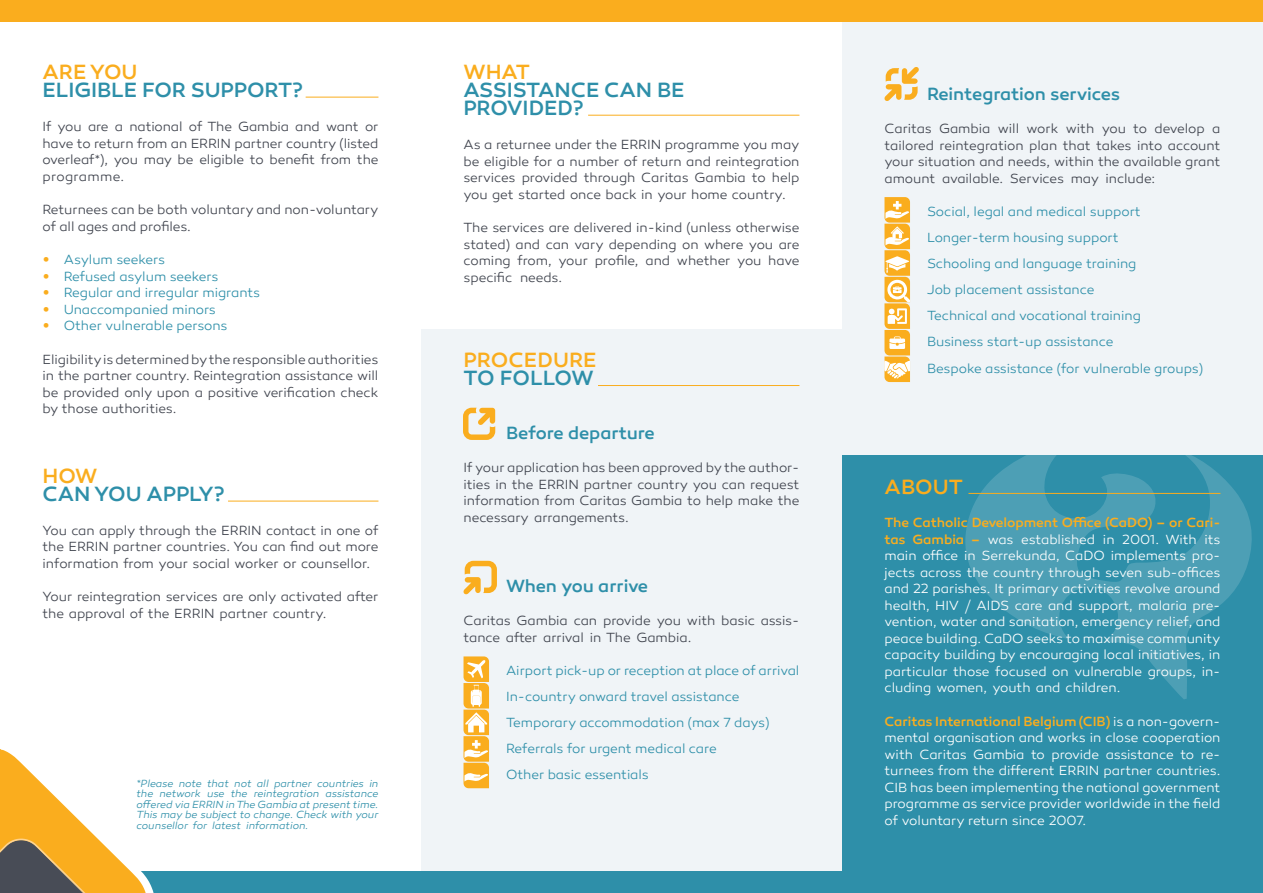
<style>
.page{position:relative;width:1263px;height:893px;background:#fff}
.page>*{position:absolute;margin:0;border:0;box-sizing:border-box;transform-origin:0 0}
.t1{font:500 21px/18px "Canaro";letter-spacing:-.01em;color:#2e8fa9}
.t2{font:500 21px "Canaro";color:#faad1e}
.t3{font:500 18px "Canaro";letter-spacing:-.005em;color:#2e8fa9}
.t4{font:300 13.5px/16.5px "Canaro W00";letter-spacing:-.005em;color:#40444e;text-align:justify}
.t5{font:300 13.5px/16.5px "Canaro W00";letter-spacing:-.005em;color:#fff;text-align:justify}
.t6{font:300 13.5px/26.1px "Canaro W00";letter-spacing:-.005em;color:#2e8fa9}
.t7{font:500 13.5px "Canaro";letter-spacing:-.005em;color:#faad1e}
.t8{font:10.5px/10.5px "Canaro Light Italic DEMO";letter-spacing:-.005em;color:#2e8fa9;text-align:justify}
.s1{font-family:"Calibri";font-weight:400;font-size:15px;color:#faad1e}
.s2{font-family:"Canaro";font-weight:500;color:#faad1e}
.s3{font-family:"Canaro W00";font-weight:300;color:#fff}
</style>
<div class="page">
<div style="left:842px;top:454px;width:421px;height:439px;background:#2e8fa9"></div>
<svg style="left:964px;top:454px;width:289px;height:245px"></svg>
<hr style="left:968px;top:493px;width:252px;height:1px;background:#faad1e">
<div style="left:842px;top:17px;width:421px;height:437px;background:#f0f4f7"></div>
<div style="left:421px;top:330px;width:421px;height:542px;background:#f0f4f7"></div>
<div style="left:0;top:0;width:1263px;height:21px;background:#faad1e"></div>
<hr style="left:306px;top:97px;width:72px;height:1px;background:#faad1e">
<hr style="left:588px;top:115px;width:211px;height:1px;background:#faad1e">
<hr style="left:228px;top:501px;width:150px;height:1px;background:#faad1e">
<svg style="left:463px;top:408px;width:32px;height:32px"></svg>
<svg style="left:463px;top:561px;width:34px;height:33px"></svg>
<svg style="left:463px;top:656px;width:26px;height:132px"></svg>
<svg style="left:884px;top:67px;width:35px;height:34px"></svg>
<svg style="left:884px;top:197px;width:26px;height:185px"></svg>
<div style="left:0;top:872px;width:1263px;height:21px;background:#2e8fa9"></div>
<hr style="left:598px;top:385px;width:201px;height:1px;background:#faad1e">
<svg style="left:0;top:749px;width:159px;height:144px"></svg>
<h1 class="t2" style="left:43px;top:60px;width:96px">ARE YOU</h1>
<h1 class="t1" style="left:43px;top:81px;width:262px">ELIGIBLE FOR SUPPORT?</h1>
<p class="t4" style="left:43px;top:118px;width:337px">If you are a national of The Gambia and want or have to return from an ERRIN partner country (listed overleaf*), you may be eligible to benefit from the programme.</p>
<p class="t4" style="left:43px;top:201px;width:337px">Returnees can be both voluntary and non-voluntary of all ages and profiles.</p>
<p class="t6" style="left:43px;top:247px;width:124px"><span class="s1">•</span> Asylum seekers</p>
<p class="t6" style="left:43px;top:263px;width:177px"><span class="s1">•</span> Refused asylum seekers</p>
<p class="t6" style="left:43px;top:280px;width:219px"><span class="s1">•</span> Regular and irregular migrants</p>
<p class="t6" style="left:43px;top:296px;width:175px"><span class="s1">•</span> Unaccompanied minors</p>
<p class="t6" style="left:43px;top:313px;width:186px"><span class="s1">•</span> Other vulnerable persons</p>
<p class="t4" style="left:43px;top:351px;width:337px">Eligibility is determined by the responsible authorities in the partner country. Reintegration assistance will be provided only upon a positive verification check by those authorities.</p>
<h1 class="t2" style="left:43px;top:463px;width:56px">HOW</h1>
<h1 class="t1" style="left:43px;top:485px;width:183px">CAN YOU APPLY?</h1>
<p class="t4" style="left:43px;top:522px;width:337px">You can apply through the ERRIN contact in one of the ERRIN partner countries. You can find out more information from your social worker or counsellor.</p>
<p class="t4" style="left:43px;top:588px;width:337px">Your reintegration services are only activated after the approval of the ERRIN partner country.</p>
<p class="t8" style="left:136px;top:778px;width:243px">*Please note that not all partner countries in the network use the reintegration assistance offered via ERRIN in The Gambia at present time.<br>This may be subject to change. Check with your counsellor for latest information.</p>
<h1 class="t2" style="left:463px;top:60px;width:68px">WHAT</h1>
<h1 class="t1" style="left:463px;top:81px;width:223px">ASSISTANCE CAN BE<br>PROVIDED?</h1>
<p class="t4" style="left:463px;top:136px;width:337px">As a returnee under the ERRIN programme you may be eligible for a number of return and reintegration services provided through Caritas Gambia to help you get started once back in your home country.</p>
<p class="t4" style="left:463px;top:219px;width:337px">The services are delivered in-kind (unless otherwise stated) and can vary depending on where you are coming from, your profile, and whether you have specific needs.</p>
<h1 class="t2" style="left:463px;top:348px;width:135px">PROCEDURE</h1>
<h1 class="t1" style="left:463px;top:369px;width:132px">TO FOLLOW</h1>
<h2 class="t3" style="left:506px;top:422px;width:150px">Before departure</h2>
<p class="t4" style="left:463px;top:459px;width:337px">If your application has been approved by the author&shy;ities in the ERRIN partner country you can request information from Caritas Gambia to help make the necessary arrangements.</p>
<h2 class="t3" style="left:506px;top:575px;width:144px">When you arrive</h2>
<p class="t4" style="left:463px;top:612px;width:337px">Caritas Gambia can provide you with basic assis&shy;tance after arrival in The Gambia.</p>
<p class="t6" style="left:506px;top:658px;width:295px">Airport pick-up or reception at place of arrival In-country onward travel assistance Temporary accommodation (max 7 days)<br>Referrals for urgent medical care<br>Other basic essentials</p>
<h2 class="t3" style="left:927px;top:83px;width:195px">Reintegration services</h2>
<p class="t4" style="left:884px;top:120px;width:337px">Caritas Gambia will work with you to develop a tailored reintegration plan that takes into account your situation and needs, within the available grant amount available. Services may include:</p>
<p class="t6" style="left:927px;top:199px;width:278px">Social, legal and medical support Longer-term housing support<br>Schooling and language training<br>Job placement assistance<br>Technical and vocational training<br>Business start-up assistance<br>Bespoke assistance (for vulnerable groups)</p>
<h1 class="t2" style="left:884px;top:474px;width:80px">ABOUT</h1>
<p class="t7" style="left:884px;top:514px;width:337px">The Catholic Development Office (CaDO) – or Cari-</p>
<p class="t5" style="left:884px;top:531px;width:337px"><span class="s2">tas Gambia –</span> was established in 2001. With its main office in Serrekunda, CaDO implements pro&shy;jects across the country through seven sub-offices and 22 parishes. It primary activities revolve around health, HIV / AIDS care and support, malaria pre&shy;vention, water and sanitation, emergency relief, and peace building. CaDO seeks to maximise community capacity building by encouraging local initiatives, in particular those focused on vulnerable groups, in&shy;cluding women, youth and children.</p>
<p class="t7" style="left:884px;top:713px;width:337px">Caritas International Belgium (CIB) <span class="s3">is a non-govern-</span></p>
<p class="t5" style="left:884px;top:729px;width:337px">mental organisation and works in close cooperation with Caritas Gambia to provide assistance to re&shy;turnees from the different ERRIN partner countries.<br>CIB has been implementing the national government programme as service provider worldwide in the field of voluntary return since 2007.</p>
</div>
